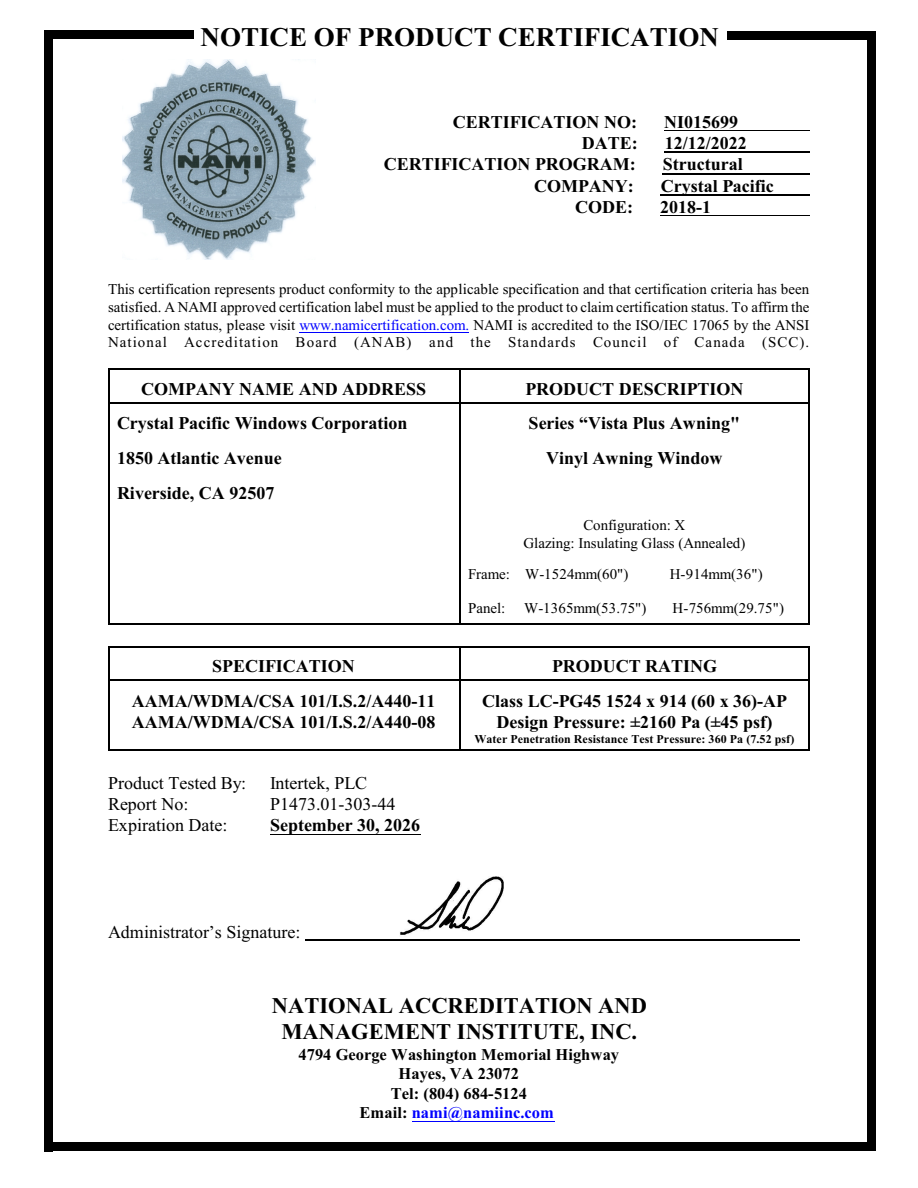
<style>
.page{position:relative;width:918px;height:1188px;background:#fff}
.page>*{position:absolute;margin:0;border:0;box-sizing:border-box;transform-origin:0 0}
.t1{font:700 27px "Times New Roman";color:#000}
.t2{font:700 22.5px/26.2px "Times New Roman";color:#000;text-align:center}
.t3{font:700 18px/21.3px "Times New Roman";color:#000}
.t4{font:18px "Times New Roman";color:#000}
.t5{font:700 16.5px/19.5px "Times New Roman";color:#000;text-align:center}
.t6{font:15px/17.7px "Times New Roman";letter-spacing:.005em;color:#000;text-align:justify}
.t7{font:700 12px "Times New Roman";letter-spacing:.005em;color:#000}
.s1{color:#00f}
</style>
<div class="page">
<hr style="left:108px;top:369px;width:351px;height:1px;background:#000">
<hr style="left:108px;top:370px;width:1px;height:33px;background:#000">
<hr style="left:108px;top:402px;width:351px;height:1px;background:#000">
<hr style="left:809px;top:369px;width:1px;height:34px;background:#000">
<hr style="left:459px;top:369px;width:351px;height:1px;background:#000">
<hr style="left:459px;top:370px;width:1px;height:33px;background:#000">
<hr style="left:459px;top:402px;width:349px;height:1px;background:#000">
<hr style="left:108px;top:403px;width:1px;height:35px;background:#000">
<hr style="left:809px;top:403px;width:1px;height:35px;background:#000">
<hr style="left:459px;top:403px;width:1px;height:35px;background:#000">
<hr style="left:108px;top:438px;width:1px;height:34px;background:#000">
<hr style="left:809px;top:438px;width:1px;height:34px;background:#000">
<hr style="left:459px;top:438px;width:1px;height:34px;background:#000">
<hr style="left:108px;top:472px;width:1px;height:35px;background:#000">
<hr style="left:809px;top:472px;width:1px;height:35px;background:#000">
<hr style="left:459px;top:472px;width:1px;height:35px;background:#000">
<hr style="left:108px;top:507px;width:1px;height:48px;background:#000">
<hr style="left:809px;top:507px;width:1px;height:48px;background:#000">
<hr style="left:459px;top:507px;width:1px;height:48px;background:#000">
<hr style="left:108px;top:556px;width:1px;height:34px;background:#000">
<hr style="left:809px;top:556px;width:1px;height:34px;background:#000">
<hr style="left:459px;top:556px;width:1px;height:34px;background:#000">
<hr style="left:108px;top:623px;width:351px;height:2px;background:#000">
<hr style="left:108px;top:590px;width:1px;height:33px;background:#000">
<hr style="left:809px;top:590px;width:1px;height:35px;background:#000">
<hr style="left:459px;top:623px;width:351px;height:2px;background:#000">
<hr style="left:459px;top:590px;width:1px;height:33px;background:#000">
<hr style="left:108px;top:646px;width:351px;height:1px;background:#000">
<hr style="left:108px;top:647px;width:1px;height:33px;background:#000">
<hr style="left:108px;top:679px;width:351px;height:1px;background:#000">
<hr style="left:809px;top:646px;width:1px;height:34px;background:#000">
<hr style="left:459px;top:646px;width:351px;height:1px;background:#000">
<hr style="left:459px;top:647px;width:1px;height:33px;background:#000">
<hr style="left:459px;top:679px;width:349px;height:1px;background:#000">
<hr style="left:108px;top:749px;width:351px;height:1px;background:#000">
<hr style="left:108px;top:681px;width:1px;height:68px;background:#000">
<hr style="left:809px;top:681px;width:1px;height:69px;background:#000">
<hr style="left:459px;top:749px;width:351px;height:1px;background:#000">
<hr style="left:459px;top:681px;width:1px;height:68px;background:#000">
<hr style="left:664px;top:130px;width:146px;height:1px;background:#000">
<hr style="left:665px;top:152px;width:145px;height:1px;background:#000">
<hr style="left:663px;top:173px;width:147px;height:1px;background:#000">
<hr style="left:661px;top:194px;width:149px;height:1px;background:#000">
<hr style="left:660px;top:215px;width:150px;height:1px;background:#000">
<hr style="left:300px;top:332px;width:169px;height:1px;background:#00f">
<hr style="left:270px;top:834px;width:150px;height:1px;background:#000">
<hr style="left:412px;top:1121px;width:142px;height:1px;background:#00f">
<div style="left:867px;top:32px;width:8px;height:1119px;background:#000"></div>
<div style="left:728px;top:32px;width:147px;height:8px;background:#000"></div>
<div style="left:44px;top:31px;width:9px;height:1120px;background:#000"></div>
<div style="left:44px;top:30px;width:150px;height:9px;background:#000"></div>
<hr style="left:305px;top:939px;width:495px;height:2px;background:#000">
<div style="left:44px;top:1142px;width:831px;height:9px;background:#000"></div>
<img style="left:122px;top:60px;width:194px;height:199px">
<img style="left:400px;top:876px;width:104px;height:59px">
<h1 class="t1" style="left:201px;top:28px;width:520px">NOTICE OF PRODUCT CERTIFICATION</h1>
<p class="t3" style="left:453px;top:113px;width:186px">CERTIFICATION NO:</p>
<p class="t3" style="left:664px;top:113px;width:75px">NI015699</p>
<p class="t3" style="left:582px;top:134px;width:57px">DATE:</p>
<p class="t3" style="left:665px;top:134px;width:84px">12/12/2022</p>
<p class="t3" style="left:384px;top:155px;width:254px">CERTIFICATION PROGRAM:</p>
<p class="t3" style="left:663px;top:155px;width:81px">Structural</p>
<p class="t3" style="left:534px;top:177px;width:101px">COMPANY:</p>
<p class="t3" style="left:661px;top:177px;width:115px">Crystal Pacific</p>
<p class="t3" style="left:575px;top:198px;width:59px">CODE:</p>
<p class="t3" style="left:660px;top:198px;width:52px">2018-1</p>
<p class="t6" style="left:108px;top:282px;width:703px">This certification represents product conformity to the applicable specification and that certification criteria has been satisfied. A NAMI approved certification label must be applied to the product to claim certification status. To affirm the certification status, please visit <span class="s1">www.namicertification.com.</span> NAMI is accredited to the ISO/IEC 17065 by the ANSI National Accreditation Board (ANAB) and the Standards Council of Canada (SCC).</p>
<p class="t3" style="left:141px;top:380px;width:287px">COMPANY NAME AND ADDRESS</p>
<p class="t3" style="left:525px;top:380px;width:220px">PRODUCT DESCRIPTION</p>
<p class="t3" style="left:117px;top:415px;width:292px">Crystal Pacific Windows Corporation</p>
<p class="t3" style="left:529px;top:415px;width:213px">Series “Vista Plus Awning"</p>
<p class="t3" style="left:117px;top:449px;width:166px">1850 Atlantic Avenue</p>
<p class="t3" style="left:546px;top:449px;width:178px">Vinyl Awning Window</p>
<p class="t3" style="left:117px;top:484px;width:159px">Riverside, CA 92507</p>
<p class="t6" style="left:523px;top:517px;width:224px;text-align:center">Configuration: X<br>Glazing: Insulating Glass (Annealed)</p>
<p class="t6" style="left:468px;top:566px;width:162px">Frame: W-1524mm(60")</p>
<p class="t6" style="left:670px;top:566px;width:95px">H-914mm(36")</p>
<p class="t6" style="left:468px;top:601px;width:180px">Panel: W-1365mm(53.75")</p>
<p class="t6" style="left:673px;top:601px;width:113px">H-756mm(29.75")</p>
<p class="t3" style="left:212px;top:657px;width:144px">SPECIFICATION</p>
<p class="t3" style="left:552px;top:657px;width:167px">PRODUCT RATING</p>
<p class="t3" style="left:132px;top:692px;width:305px">AAMA/WDMA/CSA 101/I.S.2/A440-11<br>AAMA/WDMA/CSA 101/I.S.2/A440-08</p>
<p class="t3" style="left:482px;top:692px;width:307px;text-align:center">Class LC-PG45 1524 x 914 (60 x 36)-AP<br>Design Pressure: ±2160 Pa (±45 psf)</p>
<p class="t7" style="left:475px;top:735px;width:321px">Water Penetration Resistance Test Pressure: 360 Pa (7.52 psf)</p>
<p class="t4" style="left:108px;top:776px;width:140px">Product Tested By:</p>
<p class="t4" style="left:270px;top:776px;width:99px">Intertek, PLC</p>
<p class="t4" style="left:108px;top:797px;width:82px">Report No:</p>
<p class="t4" style="left:270px;top:797px;width:127px">P1473.01-303-44</p>
<p class="t4" style="left:108px;top:819px;width:121px">Expiration Date:</p>
<p class="t3" style="left:270px;top:817px;width:152px">September 30, 2026</p>
<p class="t4" style="left:108px;top:925px;width:194px">Administrator’s Signature:</p>
<h2 class="t2" style="left:272px;top:995px;width:376px">NATIONAL ACCREDITATION AND<br>MANAGEMENT INSTITUTE, INC.</h2>
<p class="t5" style="left:299px;top:1046px;width:322px">4794 George Washington Memorial Highway<br>Hayes, VA 23072<br>Tel: (804) 684-5124<br>Email: <span class="s1">nami@namiinc.com</span></p>
</div>
